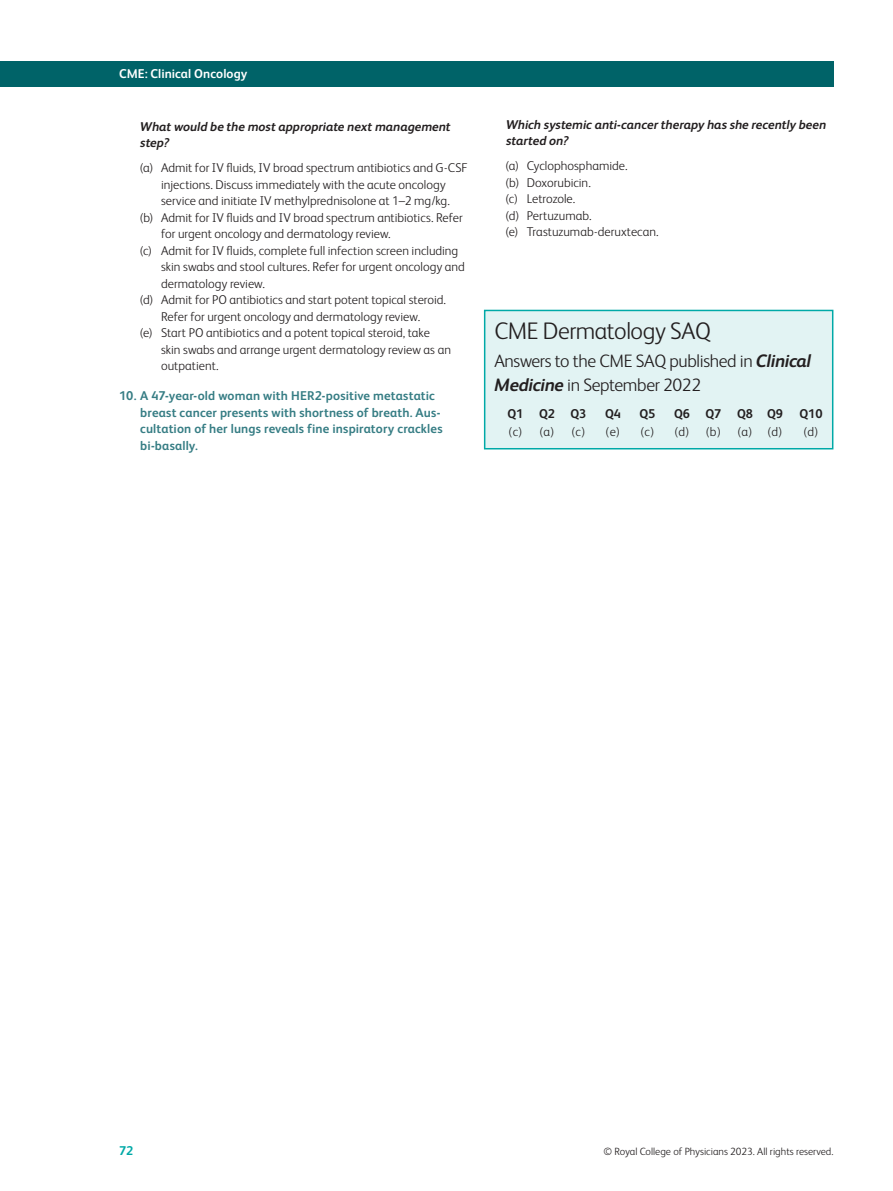
<style>
.page{position:relative;width:893px;height:1191px;background:#fff}
.page>*{position:absolute;margin:0;border:0;box-sizing:border-box;transform-origin:0 0}
.list2_middle{font:300 24px "FS Albert";letter-spacing:-.02em;color:#231f20}
.SAQ_Q2-head2{font:300 18px/24px "FS Albert";letter-spacing:-.02em;color:#231f20}
.SAQs_alpha_text{font:300 12.75px/16.5px "FS Albert";color:#231f20}
.body_sec_P_noIndent{font:700 12.75px/16.5px "FS Albert";letter-spacing:.01em;color:#367d84}
.SAQs_bold_text{font:italic 700 12.75px/16.5px "FS Albert";color:#231f20}
.list2_middle-2{font:300 12.75px "FS Albert";color:#231f20}
.list2_middle-3{font:700 12.75px "FS Albert";color:#231f20}
.t1{font:700 12.75px "FS Albert";letter-spacing:.005em;color:#fff}
.t2{font:700 12.75px "FS Albert";color:#00a9a7}
.t3{font:300 10.5px "FS Albert";color:#231f20}
.s1{font-weight:700;font-style:italic}
</style>
<div class="page">
<div style="left:0;top:62px;width:833px;height:25px;background:#006368"></div>
<div style="left:485px;top:310px;width:348px;height:139px;background:#e2f3f3"></div>
<div style="left:484px;top:310px;width:349px;height:139px;border:2px solid #00a9a7"></div>
<p class="t1" style="left:119px;top:66px;width:130px">CME: Clinical Oncology</p>
<p class="SAQs_bold_text" style="left:140px;top:118px;width:312px">What would be the most appropriate next management step?</p>
<p class="SAQs_alpha_text" style="left:140px;top:159px;width:329px;text-align:center">(a) Admit for IV fluids, IV broad spectrum antibiotics and G-CSF injections. Discuss immediately with the acute oncology<br>service and initiate IV methylprednisolone at 1–2 mg/kg.</p>
<p class="SAQs_alpha_text" style="left:161px;top:209px;width:303px;text-indent:-21px">(b) Admit for IV fluids and IV broad spectrum antibiotics. Refer for urgent oncology and dermatology review.</p>
<p class="SAQs_alpha_text" style="left:161px;top:242px;width:305px;text-indent:-21px">(c) Admit for IV fluids, complete full infection screen including skin swabs and stool cultures. Refer for urgent oncology and dermatology review.</p>
<p class="SAQs_alpha_text" style="left:140px;top:291px;width:308px;text-align:center">(d) Admit for PO antibiotics and start potent topical steroid.<br>Refer for urgent oncology and dermatology review.</p>
<p class="SAQs_alpha_text" style="left:161px;top:324px;width:291px;text-indent:-21px">(e) Start PO antibiotics and a potent topical steroid, take skin swabs and arrange urgent dermatology review as an outpatient.</p>
<p class="body_sec_P_noIndent" style="left:140px;top:387px;width:304px;text-indent:-21px">10. A 47-year-old woman with HER2-positive metastatic breast cancer presents with shortness of breath. Aus&shy;cultation of her lungs reveals fine inspiratory crackles bi-basally.</p>
<p class="SAQs_bold_text" style="left:506px;top:116px;width:322px">Which systemic anti-cancer therapy has she recently been started on?</p>
<p class="SAQs_alpha_text" style="left:505px;top:158px;width:123px">(a) Cyclophosphamide.</p>
<p class="SAQs_alpha_text" style="left:505px;top:174px;width:87px">(b) Doxorubicin.</p>
<p class="SAQs_alpha_text" style="left:505px;top:191px;width:71px">(c) Letrozole.</p>
<p class="SAQs_alpha_text" style="left:505px;top:207px;width:88px">(d) Pertuzumab.</p>
<p class="SAQs_alpha_text" style="left:505px;top:224px;width:155px">(e) Trastuzumab-deruxtecan.</p>
<p class="list2_middle" style="left:494px;top:317px;width:218px">CME Dermatology SAQ</p>
<p class="SAQ_Q2-head2" style="left:494px;top:349px;width:318px">Answers to the CME SAQ published in <span class="s1">Clinical<br>Medicine</span> in September 2022</p>
<p class="list2_middle-3" style="left:507px;top:406px;width:80px">Q1 Q2 Q3</p>
<p class="list2_middle-3" style="left:605px;top:406px;width:17px">Q4</p>
<p class="list2_middle-3" style="left:639px;top:406px;width:17px">Q5</p>
<p class="list2_middle-3" style="left:674px;top:406px;width:110px">Q6 Q7 Q8 Q9</p>
<p class="list2_middle-3" style="left:799px;top:406px;width:25px">Q10</p>
<p class="list2_middle-2" style="left:509px;top:424px;width:47px">(c) (a)</p>
<p class="list2_middle-2" style="left:571px;top:424px;width:50px">(c) (e)</p>
<p class="list2_middle-2" style="left:640px;top:424px;width:15px">(c)</p>
<p class="list2_middle-2" style="left:674px;top:424px;width:48px">(d) (b)</p>
<p class="list2_middle-2" style="left:737px;top:424px;width:46px">(a) (d)</p>
<p class="list2_middle-2" style="left:803px;top:424px;width:16px">(d)</p>
<p class="t2" style="left:119px;top:1143px;width:16px">72</p>
<p class="t3" style="left:604px;top:1145px;width:231px">© Royal College of Physicians 2023. All rights reserved.</p>
</div>
